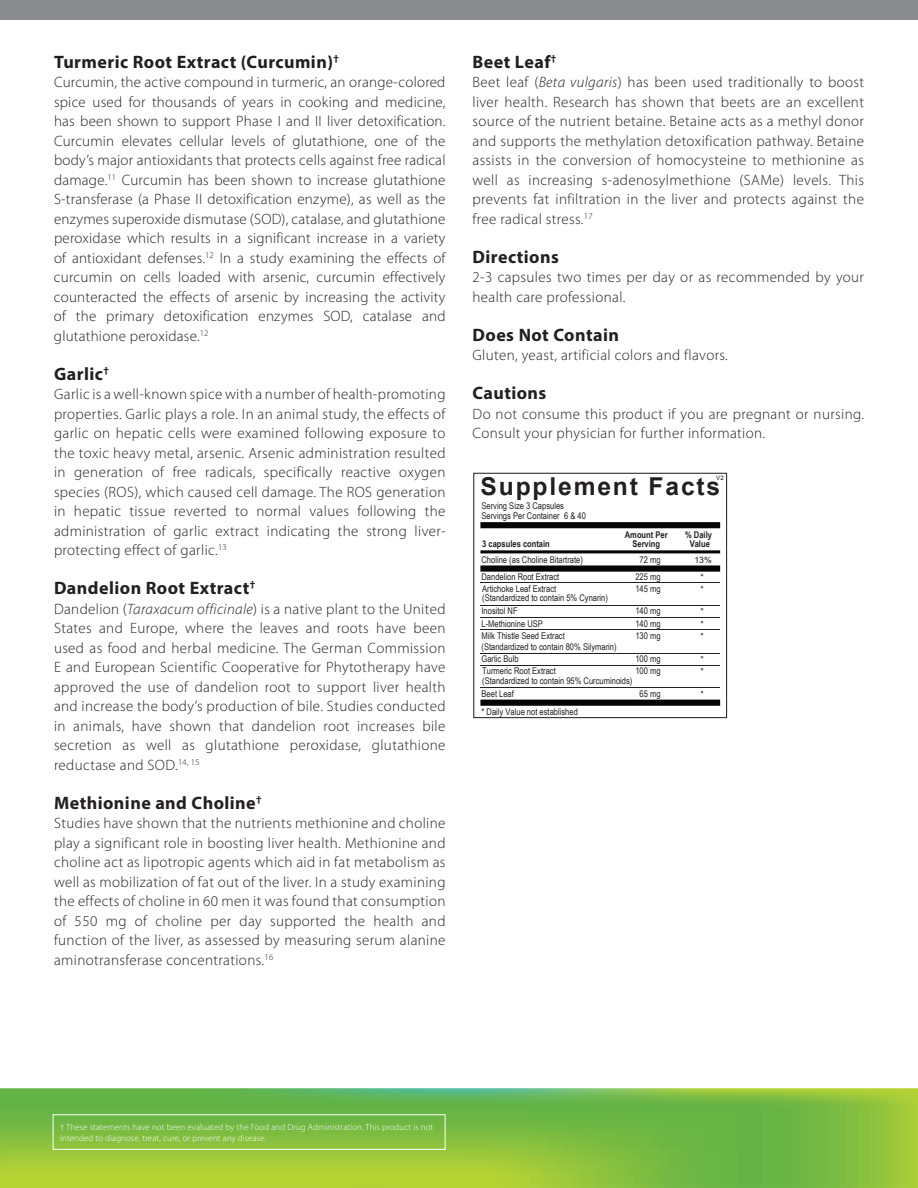
<style>
.page{position:relative;width:918px;height:1188px;background:#fff}
.page>*{position:absolute;margin:0;border:0;box-sizing:border-box;transform-origin:0 0}
.t1{font:700 24.6px "Arial";letter-spacing:.075em;color:#231f20}
.t2{font:700 18px "Myriad Pro";letter-spacing:.025em;color:#231f20}
.t3{font:300 15px/19.5px "Myriad Pro";letter-spacing:.025em;color:#231f20;text-align:justify}
.t4{font:9.3px/9.3px "Arial Narrow";color:#231f20}
.t5{font:700 9.3px/9.6px "Arial Narrow";color:#231f20;text-align:center}
.t6{font:300 8.85px/10.6px "Myriad Pro";letter-spacing:.015em;color:#fff}
.t7{font:8.55px/11.4px "Arial";color:#231f20}
.t8{font:8.55px "Arial Narrow";color:#231f20;scale:1.25 1}
.t9{font:6.15px "Arial";color:#231f20}
.s1{font-style:italic}
</style>
<div class="page">
<svg style="left:0;top:1088px;width:918px;height:100px;background:#82bf41"></svg>
<div style="left:0;top:0;width:918px;height:20px;background:#8a8c8f"></div>
<div style="left:53px;top:1114px;width:393px;height:36px;border:1px solid #fff"></div>
<div style="left:473px;top:473px;width:254px;height:245px;border:1px solid #231f20"></div>
<hr style="left:480px;top:582px;width:240px;height:1px;background:#231f20">
<hr style="left:480px;top:605px;width:240px;height:1px;background:#231f20">
<hr style="left:480px;top:617px;width:240px;height:1px;background:#231f20">
<hr style="left:480px;top:629px;width:240px;height:1px;background:#231f20">
<hr style="left:480px;top:653px;width:240px;height:1px;background:#231f20">
<hr style="left:480px;top:665px;width:240px;height:1px;background:#231f20">
<hr style="left:480px;top:687px;width:240px;height:1px;background:#231f20">
<div style="left:480px;top:522px;width:240px;height:6px;background:#050504"></div>
<div style="left:480px;top:700px;width:240px;height:6px;background:#050504"></div>
<div style="left:480px;top:565px;width:240px;height:7px;background:#050504"></div>
<hr style="left:480px;top:550px;width:240px;height:3px;background:#050504">
<p class="t2" style="left:54px;top:50px;width:286px">Turmeric Root Extract (Curcumin)<sup>†</sup></p>
<p class="t3" style="left:54px;top:72px;width:393px">Curcumin, the active compound in turmeric, an orange-colored spice used for thousands of years in cooking and medicine, has been shown to support Phase I and II liver detoxification.<br>Curcumin elevates cellular levels of glutathione, one of the body’s major antioxidants that protects cells against free radical damage.<sup>11</sup> Curcumin has been shown to increase glutathione S-transferase (a Phase II detoxification enzyme), as well as the enzymes superoxide dismutase (SOD), catalase, and glutathione peroxidase which results in a significant increase in a variety of antioxidant defenses.<sup>12</sup> In a study examining the effects of curcumin on cells loaded with arsenic, curcumin effectively counteracted the effects of arsenic by increasing the activity of the primary detoxification enzymes SOD, catalase and glutathione peroxidase.<sup>12</sup></p>
<p class="t2" style="left:54px;top:362px;width:56px">Garlic<sup>†</sup></p>
<p class="t3" style="left:54px;top:384px;width:393px">Garlic is a well-known spice with a number of health-promoting properties. Garlic plays a role. In an animal study, the effects of garlic on hepatic cells were examined following exposure to the toxic heavy metal, arsenic. Arsenic administration resulted in generation of free radicals, specifically reactive oxygen species (ROS), which caused cell damage. The ROS generation in hepatic tissue reverted to normal values following the administration of garlic extract indicating the strong liver&shy;protecting effect of garlic.<sup>13</sup></p>
<p class="t2" style="left:54px;top:576px;width:203px">Dandelion Root Extract<sup>†</sup></p>
<p class="t3" style="left:54px;top:599px;width:393px">Dandelion (<span class="s1">Taraxacum officinale</span>) is a native plant to the United States and Europe, where the leaves and roots have been used as food and herbal medicine. The German Commission E and European Scientific Cooperative for Phytotherapy have approved the use of dandelion root to support liver health and increase the body’s production of bile. Studies conducted in animals, have shown that dandelion root increases bile secretion as well as glutathione peroxidase, glutathione reductase and SOD.<sup>14,</sup> <sup>15</sup></p>
<p class="t2" style="left:54px;top:791px;width:209px">Methionine and Choline<sup>†</sup></p>
<p class="t3" style="left:54px;top:813px;width:393px">Studies have shown that the nutrients methionine and choline play a significant role in boosting liver health. Methionine and choline act as lipotropic agents which aid in fat metabolism as well as mobilization of fat out of the liver. In a study examining the effects of choline in 60 men it was found that consumption of 550 mg of choline per day supported the health and function of the liver, as assessed by measuring serum alanine aminotransferase concentrations.<sup>16</sup></p>
<p class="t2" style="left:472px;top:50px;width:85px">Beet Leaf<sup>†</sup></p>
<p class="t3" style="left:472px;top:72px;width:393px">Beet leaf (<span class="s1">Beta vulgaris</span>) has been used traditionally to boost liver health. Research has shown that beets are an excellent source of the nutrient betaine. Betaine acts as a methyl donor and supports the methylation detoxification pathway. Betaine assists in the conversion of homocysteine to methionine as well as increasing s-adenosylmethione (SAMe) levels. This prevents fat infiltration in the liver and protects against the free radical stress.<sup>17</sup></p>
<p class="t2" style="left:472px;top:245px;width:88px">Directions</p>
<p class="t3" style="left:472px;top:267px;width:393px">2-3 capsules two times per day or as recommended by your health care professional.</p>
<p class="t2" style="left:472px;top:323px;width:148px">Does Not Contain</p>
<p class="t3" style="left:472px;top:345px;width:257px">Gluten, yeast, artificial colors and flavors.</p>
<p class="t2" style="left:472px;top:381px;width:75px">Cautions</p>
<p class="t3" style="left:472px;top:404px;width:393px">Do not consume this product if you are pregnant or nursing.<br>Consult your physician for further information.</p>
<p class="t9" style="left:716px;top:474px;width:9px">V2</p>
<h1 class="t1" style="left:480px;top:470px;width:241px">Supplement Facts</h1>
<p class="t4" style="left:482px;top:511px;width:106px">Servings Per Container 6 &amp; 40</p>
<p class="t4" style="left:482px;top:501px;width:84px">Serving Size 3 Capsules</p>
<p class="t5" style="left:685px;top:529px;width:28px">% Daily<br>Value</p>
<p class="t7" style="left:701px;top:572px;width:5px">* *</p>
<p class="t7" style="left:701px;top:606px;width:5px">*</p>
<p class="t7" style="left:701px;top:631px;width:5px">*</p>
<p class="t7" style="left:701px;top:653px;width:5px;line-height:12px">* *</p>
<p class="t7" style="left:701px;top:688px;width:5px">*</p>
<p class="t5" style="left:625px;top:529px;width:44px">Amount Per<br>Serving</p>
<p class="t5" style="left:482px;top:539px;width:69px">3 capsules contain</p>
<p class="t4" style="left:482px;top:572px;width:79px">Dandelion Root Extract</p>
<p class="t4" style="left:482px;top:554px;width:103px">Choline (as Choline Bitartrate)</p>
<p class="t4" style="left:482px;top:583px;width:127px">Artichoke Leaf Extract<br>(Standardized to contain 5% Cynarin)</p>
<p class="t4" style="left:482px;top:606px;width:38px">Inositol NF</p>
<p class="t4" style="left:482px;top:631px;width:137px;line-height:10.2px">Milk Thistle Seed Extract<br>(Standardized to contain 80% Silymarin)</p>
<p class="t4" style="left:482px;top:653px;width:76px;line-height:11.9px">Garlic Bulb<br>Turmeric Root Extract</p>
<p class="t4" style="left:482px;top:674px;width:152px;line-height:12.5px">(Standardized to contain 95% Curcuminoids)<br>Beet Leaf</p>
<p class="t4" style="left:640px;top:554px;width:23px">72 mg</p>
<p class="t8" style="left:694px;top:553px;width:15px">13%</p>
<p class="t4" style="left:635px;top:570px;width:27px;line-height:12px">225 mg<br>145 mg</p>
<p class="t4" style="left:635px;top:606px;width:27px">140 mg</p>
<p class="t4" style="left:635px;top:654px;width:27px">100 mg</p>
<p class="t4" style="left:482px;top:618px;width:63px">L-Methionine USP</p>
<p class="t4" style="left:635px;top:618px;width:27px">140 mg</p>
<p class="t7" style="left:701px;top:618px;width:5px">*</p>
<p class="t4" style="left:635px;top:631px;width:27px">130 mg</p>
<p class="t4" style="left:635px;top:666px;width:27px">100 mg</p>
<p class="t4" style="left:640px;top:689px;width:23px">65 mg</p>
<p class="t4" style="left:482px;top:707px;width:98px">* Daily Value not established</p>
<p class="t6" style="left:60px;top:1122px;width:375px">† These statements have not been evaluated by the Food and Drug Administration. This product is not intended to diagnose, treat, cure, or prevent any disease.</p>
</div>
